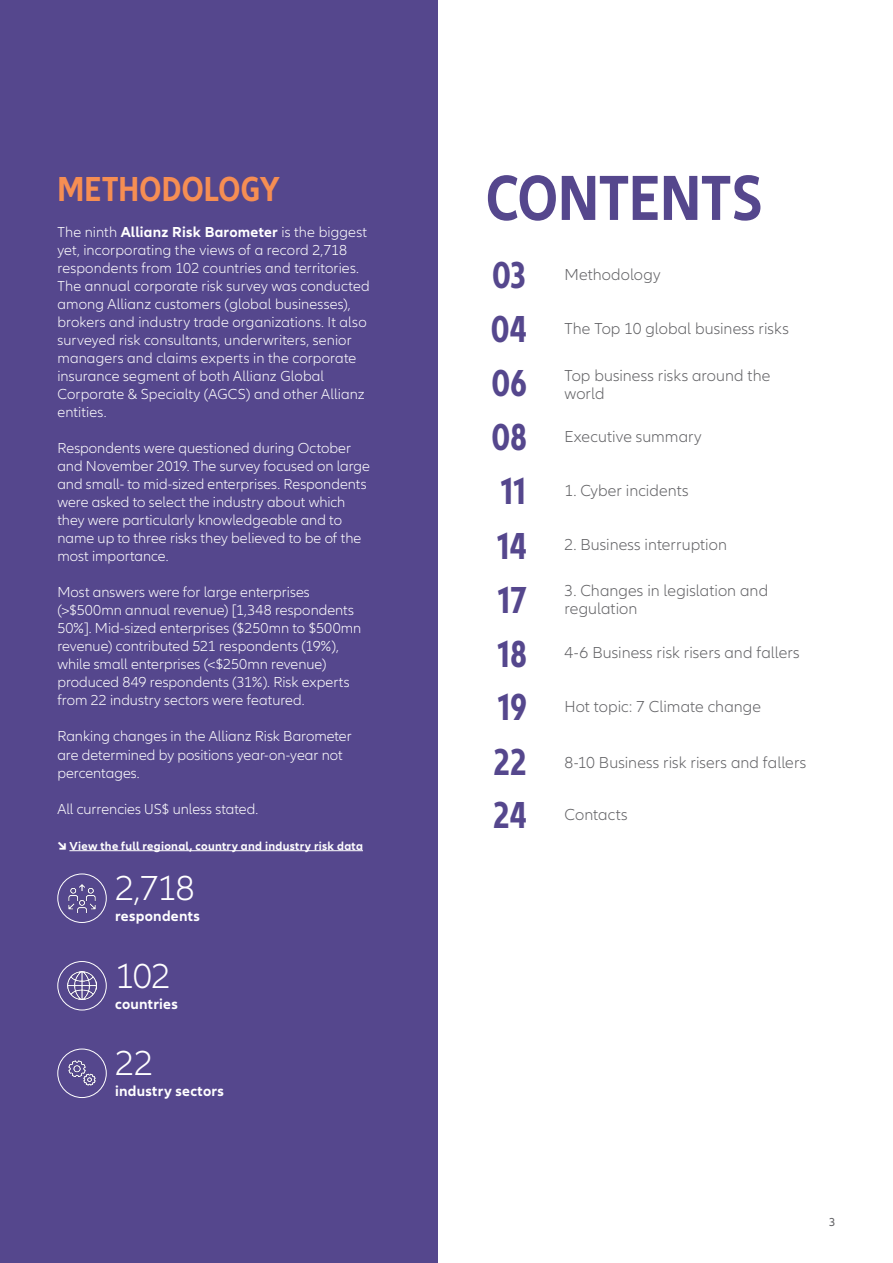
<style>
.page{position:relative;width:893px;height:1263px;background:#fff}
.page>*{position:absolute;margin:0;border:0;box-sizing:border-box;transform-origin:0 0}
.t1{font:700 condensed 66px "Allianz Neo";letter-spacing:-.01em;color:#55478d}
.t2{font:700 condensed 39px "Allianz Neo";letter-spacing:-.005em;color:#55478d}
.t3{font:700 condensed 36px "Allianz Neo";letter-spacing:.005em;color:#f68e53}
.t4{font:300 36px "Allianz Neo";letter-spacing:-.035em;color:#fff}
.t5{font:300 16.5px/18px "Allianz Neo";letter-spacing:.005em;color:#636366}
.t6{font:300 15px/18px "Allianz Neo";letter-spacing:.005em;color:#fff}
.t7{font:700 15px "Allianz Neo";letter-spacing:.015em;color:#fff}
.t8{font:700 12px "Allianz Neo";letter-spacing:.025em;color:#fff}
.t9{font:12px "Allianz Neo";color:#636366}
.s1{font-weight:700}
.s2{font-size:15px}
</style>
<div class="page">
<div style="left:0;top:0;width:438px;height:1263px;background:#55478d"></div>
<hr style="left:69px;top:850px;width:294px;height:1px;background:#fff">
<div style="left:57px;top:961px;width:50px;height:49px;border:1px solid #fff;border-radius:50%"></div>
<img style="left:68px;top:972px;width:28px;height:28px">
<div style="left:57px;top:1049px;width:50px;height:49px;border:1px solid #fff;border-radius:50%"></div>
<img style="left:68px;top:1060px;width:28px;height:26px">
<div style="left:57px;top:873px;width:50px;height:50px;border:1px solid #fff;border-radius:50%"></div>
<img style="left:68px;top:884px;width:28px;height:28px">
<h3 class="t3" style="left:57px;top:169px;width:224px">METHODOLOGY</h3>
<p class="t6" style="left:57px;top:224px;width:314px">The ninth <span class="s1">Allianz Risk Barometer</span> is the biggest yet, incorporating the views of a record 2,718 respondents from 102 countries and territories.<br>The annual corporate risk survey was conducted among Allianz customers (global businesses), brokers and industry trade organizations. It also surveyed risk consultants, underwriters, senior managers and claims experts in the corporate insurance segment of both Allianz Global Corporate &amp; Specialty (AGCS) and other Allianz entities.</p>
<p class="t6" style="left:57px;top:440px;width:314px">Respondents were questioned during October and November 2019. The survey focused on large and small- to mid-sized enterprises. Respondents were asked to select the industry about which they were particularly knowledgeable and to name up to three risks they believed to be of the most importance.</p>
<p class="t6" style="left:57px;top:584px;width:306px">Most answers were for large enterprises (&gt;$500mn annual revenue) [1,348 respondents 50%]. Mid-sized enterprises ($250mn to $500mn revenue) contributed 521 respondents (19%), while small enterprises (&lt;$250mn revenue) produced 849 respondents (31%). Risk experts from 22 industry sectors were featured.</p>
<p class="t6" style="left:57px;top:728px;width:296px">Ranking changes in the Allianz Risk Barometer are determined by positions year-on-year not percentages.</p>
<p class="t6" style="left:57px;top:800px;width:202px">All currencies US$ unless stated.</p>
<p class="t8" style="left:57px;top:838px;width:307px"><span class="s2">↘</span> View the full regional, country and industry risk data</p>
<h3 class="t4" style="left:115px;top:868px;width:81px">2,718</h3>
<p class="t7" style="left:115px;top:907px;width:86px">respondents</p>
<h3 class="t4" style="left:115px;top:956px;width:57px">102</h3>
<p class="t7" style="left:115px;top:995px;width:64px">countries</p>
<h3 class="t4" style="left:115px;top:1043px;width:40px">22</h3>
<p class="t7" style="left:115px;top:1082px;width:110px">industry sectors</p>
<h1 class="t1" style="left:486px;top:160px;width:278px">CONTENTS</h1>
<h2 class="t2" style="left:492px;top:253px;width:36px">03</h2>
<p class="t5" style="left:564px;top:266px;width:97px">Methodology</p>
<h2 class="t2" style="left:491px;top:307px;width:37px">04</h2>
<p class="t5" style="left:564px;top:320px;width:226px">The Top 10 global business risks</p>
<h2 class="t2" style="left:492px;top:361px;width:37px">06</h2>
<p class="t5" style="left:564px;top:366px;width:207px">Top business risks around the world</p>
<h2 class="t2" style="left:492px;top:415px;width:36px">08</h2>
<p class="t5" style="left:564px;top:428px;width:139px">Executive summary</p>
<h2 class="t2" style="left:501px;top:469px;width:27px">11</h2>
<p class="t5" style="left:564px;top:482px;width:126px">1. Cyber incidents</p>
<h2 class="t2" style="left:498px;top:523px;width:31px">14</h2>
<p class="t5" style="left:564px;top:536px;width:164px">2. Business interruption</p>
<h2 class="t2" style="left:498px;top:577px;width:30px">17</h2>
<p class="t5" style="left:564px;top:582px;width:205px">3. Changes in legislation and regulation</p>
<h2 class="t2" style="left:498px;top:631px;width:30px">18</h2>
<p class="t5" style="left:564px;top:644px;width:237px">4-6 Business risk risers and fallers</p>
<h2 class="t2" style="left:498px;top:685px;width:30px">19</h2>
<p class="t5" style="left:564px;top:698px;width:198px">Hot topic: 7 Climate change</p>
<h2 class="t2" style="left:494px;top:739px;width:35px">22</h2>
<p class="t5" style="left:564px;top:754px;width:243px">8-10 Business risk risers and fallers</p>
<h2 class="t2" style="left:494px;top:793px;width:35px">24</h2>
<p class="t5" style="left:564px;top:806px;width:65px">Contacts</p>
<p class="t9" style="left:829px;top:1215px;width:8px">3</p>
</div>
